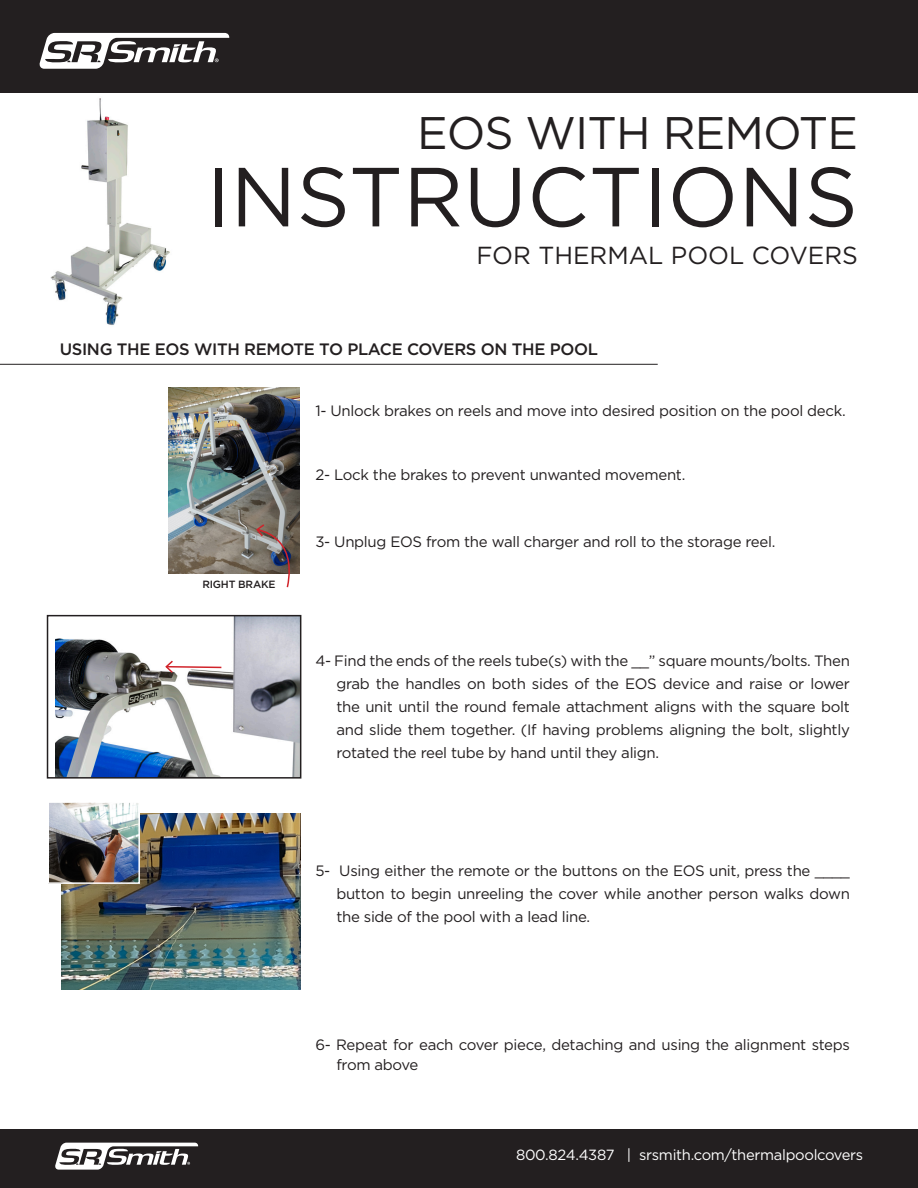
<style>
.page{position:relative;width:918px;height:1188px;background:#fff}
.page>*{position:absolute;margin:0;border:0;box-sizing:border-box;transform-origin:0 0}
.t1{font:83.7px "Gotham";color:#231f20}
.t2{font:45.6px "Gotham";letter-spacing:-.02em;color:#231f20}
.t3{font:24.6px "Gotham";color:#231f20}
.t4{font:500 16.5px "Gotham";letter-spacing:-.02em;color:#231f20}
.t5{font:15px/23px "Gotham";letter-spacing:-.02em;color:#231f20;text-align:justify}
.t6{font:14.7px "Gotham";letter-spacing:-.02em;color:#fff}
.t7{font:500 10.5px "Gotham";letter-spacing:-.02em;color:#231f20}
</style>
<div class="page">
<div style="left:0;top:1130px;width:918px;height:58px;background:#231f20"></div>
<div style="left:0;top:0;width:918px;height:92px;background:#231f20"></div>
<svg style="left:39px;top:33px;width:191px;height:36px"></svg>
<img style="left:168px;top:388px;width:131px;height:186px">
<svg style="left:255px;top:523px;width:43px;height:65px"></svg>
<hr style="left:0;top:364px;width:658px;height:1px;background:#231f20">
<img style="left:56px;top:618px;width:242px;height:158px">
<div style="left:47px;top:615px;width:254px;height:164px;border:2px solid #231f20"></div>
<svg style="left:164px;top:659px;width:59px;height:15px"></svg>
<img style="left:61px;top:813px;width:240px;height:176px">
<img style="left:51px;top:804px;width:86px;height:77px">
<div style="left:48px;top:801px;width:92px;height:83px;border:2px solid #fff"></div>
<svg style="left:55px;top:1143px;width:143px;height:27px"></svg>
<img style="left:50px;top:98px;width:120px;height:227px">
<p class="t2" style="left:417px;top:103px;width:442px">EOS WITH REMOTE</p>
<p class="t1" style="left:206px;top:143px;width:653px">INSTRUCTIONS</p>
<p class="t3" style="left:477px;top:240px;width:383px">FOR THERMAL POOL COVERS</p>
<p class="t4" style="left:60px;top:338px;width:540px">USING THE EOS WITH REMOTE TO PLACE COVERS ON THE POOL</p>
<p class="t5" style="left:315px;top:399px;width:532px">1- Unlock brakes on reels and move into desired position on the pool deck.</p>
<p class="t5" style="left:315px;top:463px;width:372px">2- Lock the brakes to prevent unwanted movement.</p>
<p class="t7" style="left:202px;top:577px;width:75px">RIGHT BRAKE</p>
<p class="t5" style="left:315px;top:530px;width:462px">3- Unplug EOS from the wall charger and roll to the storage reel.</p>
<p class="t5" style="left:336px;top:649px;width:515px;text-indent:-21px">4- Find the ends of the reels tube(s) with the __” square mounts/bolts. Then grab the handles on both sides of the EOS device and raise or lower the unit until the round female attachment aligns with the square bolt and slide them together. (If having problems aligning the bolt, slightly rotated the reel tube by hand until they align.</p>
<p class="t5" style="left:336px;top:859px;width:515px;text-indent:-21px">5- Using either the remote or the buttons on the EOS unit, press the ____ button to begin unreeling the cover while another person walks down the side of the pool with a lead line.</p>
<p class="t5" style="left:336px;top:1034px;width:515px;line-height:20px;text-indent:-21px">6- Repeat for each cover piece, detaching and using the alignment steps from above</p>
<p class="t6" style="left:516px;top:1145px;width:349px">800.824.4387 | srsmith.com/thermalpoolcovers</p>
</div>
